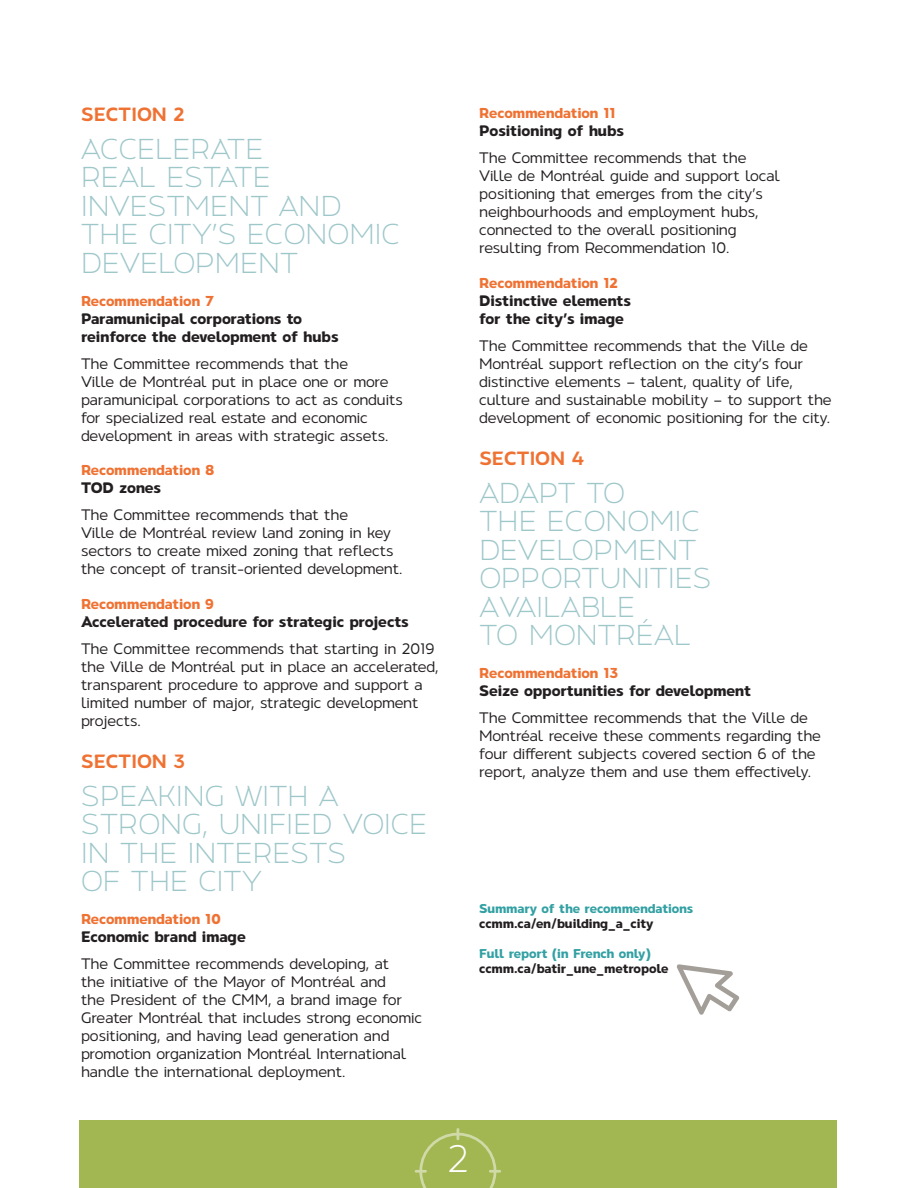
<style>
.page{position:relative;width:918px;height:1188px;background:#fff}
.page>*{position:absolute;margin:0;border:0;box-sizing:border-box;transform-origin:0 0}
.t1{font:300 36px "Rigrok";color:#fff}
.t2{font:300 27px/28.5px "Rigrok";letter-spacing:.01em;color:#9ec7ca}
.t3{font:600 18px "Rigrok";letter-spacing:.005em;color:#ef7233}
.t4{font:14.25px/18px "Rigrok";color:#231f20}
.t5{font:700 14.25px/18px "Rigrok";letter-spacing:-.005em;color:#231f20}
.t6{font:700 13.5px "Rigrok";letter-spacing:-.005em;color:#ef7233}
.t7{font:700 12px "Rigrok";letter-spacing:-.005em;color:#231f20}
.t8{font:700 12px "Rigrok";letter-spacing:-.01em;color:#32a0a3}
</style>
<div class="page">
<div style="left:80px;top:1120px;width:757px;height:68px;background:#a2b652"></div>
<svg style="left:415px;top:1128px;width:86px;height:60px"></svg>
<svg style="left:677px;top:964px;width:62px;height:51px"></svg>
<p class="t3" style="left:81px;top:104px;width:105px">SECTION 2</p>
<h2 class="t2" style="left:81px;top:135px;width:320px">ACCELERATE<br>REAL ESTATE<br>INVESTMENT AND<br>THE CITY’S ECONOMIC<br>DEVELOPMENT</h2>
<p class="t6" style="left:81px;top:292px;width:135px">Recommendation 7</p>
<p class="t5" style="left:81px;top:310px;width:259px">Paramunicipal corporations to reinforce the development of hubs</p>
<p class="t4" style="left:81px;top:355px;width:323px">The Committee recommends that the<br>Ville de Montréal put in place one or more paramunicipal corporations to act as conduits for specialized real estate and economic development in areas with strategic assets.</p>
<p class="t6" style="left:81px;top:462px;width:135px">Recommendation 8</p>
<p class="t5" style="left:81px;top:479px;width:82px">TOD zones</p>
<p class="t4" style="left:81px;top:506px;width:323px">The Committee recommends that the<br>Ville de Montréal review land zoning in key sectors to create mixed zoning that reflects the concept of transit-oriented development.</p>
<p class="t6" style="left:81px;top:595px;width:134px">Recommendation 9</p>
<p class="t5" style="left:81px;top:613px;width:329px">Accelerated procedure for strategic projects</p>
<p class="t4" style="left:81px;top:640px;width:359px">The Committee recommends that starting in 2019 the Ville de Montréal put in place an accelerated, transparent procedure to approve and support a limited number of major, strategic development projects.</p>
<p class="t3" style="left:81px;top:751px;width:106px">SECTION 3</p>
<h2 class="t2" style="left:81px;top:782px;width:347px">SPEAKING WITH A<br>STRONG, UNIFIED VOICE<br>IN THE INTERESTS<br>OF THE CITY</h2>
<p class="t6" style="left:81px;top:911px;width:141px">Recommendation 10</p>
<p class="t5" style="left:81px;top:928px;width:166px">Economic brand image</p>
<p class="t4" style="left:81px;top:955px;width:342px">The Committee recommends developing, at<br>the initiative of the Mayor of Montréal and<br>the President of the CMM, a brand image for Greater Montréal that includes strong economic positioning, and having lead generation and promotion organization Montréal International handle the international deployment.</p>
<p class="t6" style="left:479px;top:105px;width:138px">Recommendation 11</p>
<p class="t5" style="left:479px;top:122px;width:146px">Positioning of hubs</p>
<p class="t4" style="left:479px;top:149px;width:302px">The Committee recommends that the Ville de Montréal guide and support local positioning that emerges from the city’s neighbourhoods and employment hubs, connected to the overall positioning resulting from Recommendation 10.</p>
<p class="t6" style="left:479px;top:274px;width:140px">Recommendation 12</p>
<p class="t5" style="left:479px;top:292px;width:153px">Distinctive elements for the city’s image</p>
<p class="t4" style="left:479px;top:337px;width:354px">The Committee recommends that the Ville de Montréal support reflection on the city’s four distinctive elements – talent, quality of life, culture and sustainable mobility – to support the development of economic positioning for the city.</p>
<p class="t3" style="left:479px;top:448px;width:107px">SECTION 4</p>
<h2 class="t2" style="left:479px;top:479px;width:234px">ADAPT TO<br>THE ECONOMIC<br>DEVELOPMENT<br>OPPORTUNITIES<br>AVAILABLE<br>TO MONTRÉAL</h2>
<p class="t6" style="left:479px;top:665px;width:140px">Recommendation 13</p>
<p class="t5" style="left:479px;top:682px;width:273px">Seize opportunities for development</p>
<p class="t4" style="left:479px;top:709px;width:343px">The Committee recommends that the Ville de Montréal receive these comments regarding the four different subjects covered section 6 of the report, analyze them and use them effectively.</p>
<p class="t8" style="left:479px;top:901px;width:215px">Summary of the recommendations</p>
<p class="t7" style="left:479px;top:916px;width:176px">ccmm.ca/en/building_a_city</p>
<p class="t8" style="left:479px;top:946px;width:173px">Full report (in French only)</p>
<p class="t7" style="left:479px;top:961px;width:191px">ccmm.ca/batir_une_metropole</p>
<h1 class="t1" style="left:447px;top:1137px;width:23px">2</h1>
</div>
